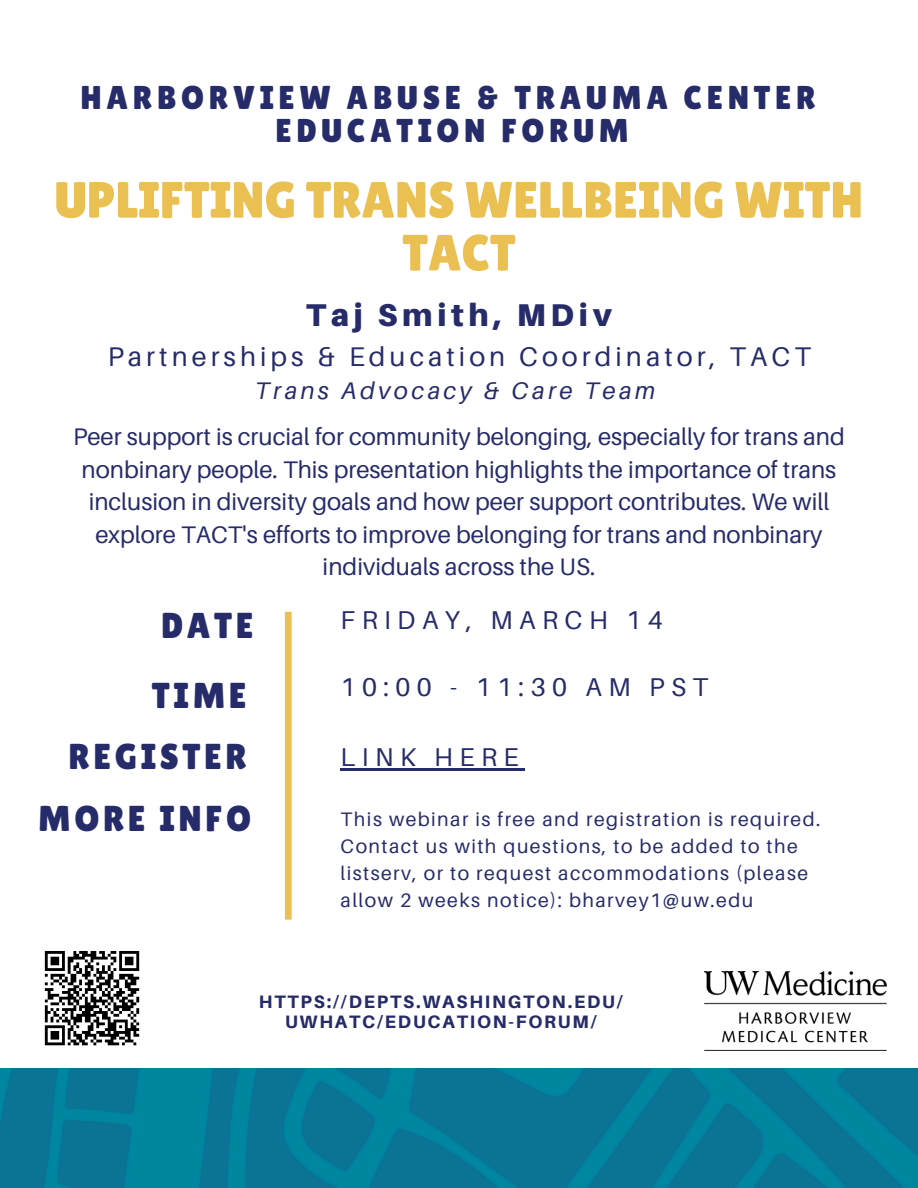
<style>
.page{position:relative;width:918px;height:1188px;background:#fff}
.page>*{position:absolute;margin:0;border:0;box-sizing:border-box;transform-origin:0 0}
.t1{font:51px/52.8px "Lilita One";color:#ebc053;text-align:center}
.t2{font:36px "Lilita One";letter-spacing:.1em;color:#262b69}
.t3{font:33px/33.8px "Lilita One";letter-spacing:.145em;color:#262b69;text-align:center}
.t4{font:900 31.5px "Aileron";letter-spacing:.15em;color:#262b69}
.t5{font:27px "Aileron";letter-spacing:.15em;color:#262b69}
.t6{font:25.8px "Aileron";letter-spacing:.25em;color:#262b69}
.t7{font:24px/32.7px "Aileron";color:#262b69;text-align:center}
.t8{font:italic 24px "Aileron";letter-spacing:.15em;color:#262b69}
.t9{font:19.5px/27px "Aileron";letter-spacing:.075em;color:#262b69}
.t10{font:800 18px/20.2px "Aileron";letter-spacing:.1em;color:#262b69;text-align:center}
</style>
<div class="page">
<img style="left:0;top:1069px;width:918px;height:119px">
<div style="left:285px;top:612px;width:7px;height:308px;background:#ebc053"></div>
<svg style="left:44px;top:951px;width:96px;height:95px"></svg>
<img style="left:704px;top:972px;width:182px;height:78px">
<hr style="left:341px;top:768px;width:184px;height:2px;background:#262b69">
<h4 class="t3" style="left:80px;top:80px;width:737px">HARBORVIEW ABUSE &amp; TRAUMA CENTER<br>EDUCATION FORUM</h4>
<h1 class="t1" style="left:55px;top:173px;width:810px">UPLIFTING TRANS WELLBEING WITH<br>TACT</h1>
<h5 class="t4" style="left:306px;top:296px;width:307px">Taj Smith, MDiv</h5>
<h5 class="t5" style="left:108px;top:340px;width:705px">Partnerships &amp; Education Coordinator, TACT</h5>
<h5 class="t8" style="left:255px;top:376px;width:402px">Trans Advocacy &amp; Care Team</h5>
<h2 class="t7" style="left:73px;top:420px;width:773px">Peer support is crucial for community belonging, especially for trans and nonbinary people. This presentation highlights the importance of trans inclusion in diversity goals and how peer support contributes. We will explore TACT's efforts to improve belonging for trans and nonbinary individuals across the US.</h2>
<h2 class="t2" style="left:161px;top:605px;width:94px">DATE</h2>
<h3 class="t6" style="left:341px;top:604px;width:324px">FRIDAY, MARCH 14</h3>
<h3 class="t6" style="left:341px;top:671px;width:369px">10:00 - 11:30 AM PST</h3>
<p class="t2" style="left:152px;top:675px;width:96px">TIME</p>
<h2 class="t2" style="left:69px;top:736px;width:180px">REGISTER</h2>
<h2 class="t6" style="left:341px;top:741px;width:179px">LINK HERE</h2>
<h2 class="t2" style="left:38px;top:798px;width:215px">MORE INFO</h2>
<h3 class="t9" style="left:341px;top:805px;width:481px">This webinar is free and registration is required.<br>Contact us with questions, to be added to the listserv, or to request accommodations (please allow 2 weeks notice): bharvey1@uw.edu</h3>
<p class="t10" style="left:259px;top:991px;width:365px">HTTPS://DEPTS.WASHINGTON.EDU/<br>UWHATC/EDUCATION-FORUM/</p>
</div>
